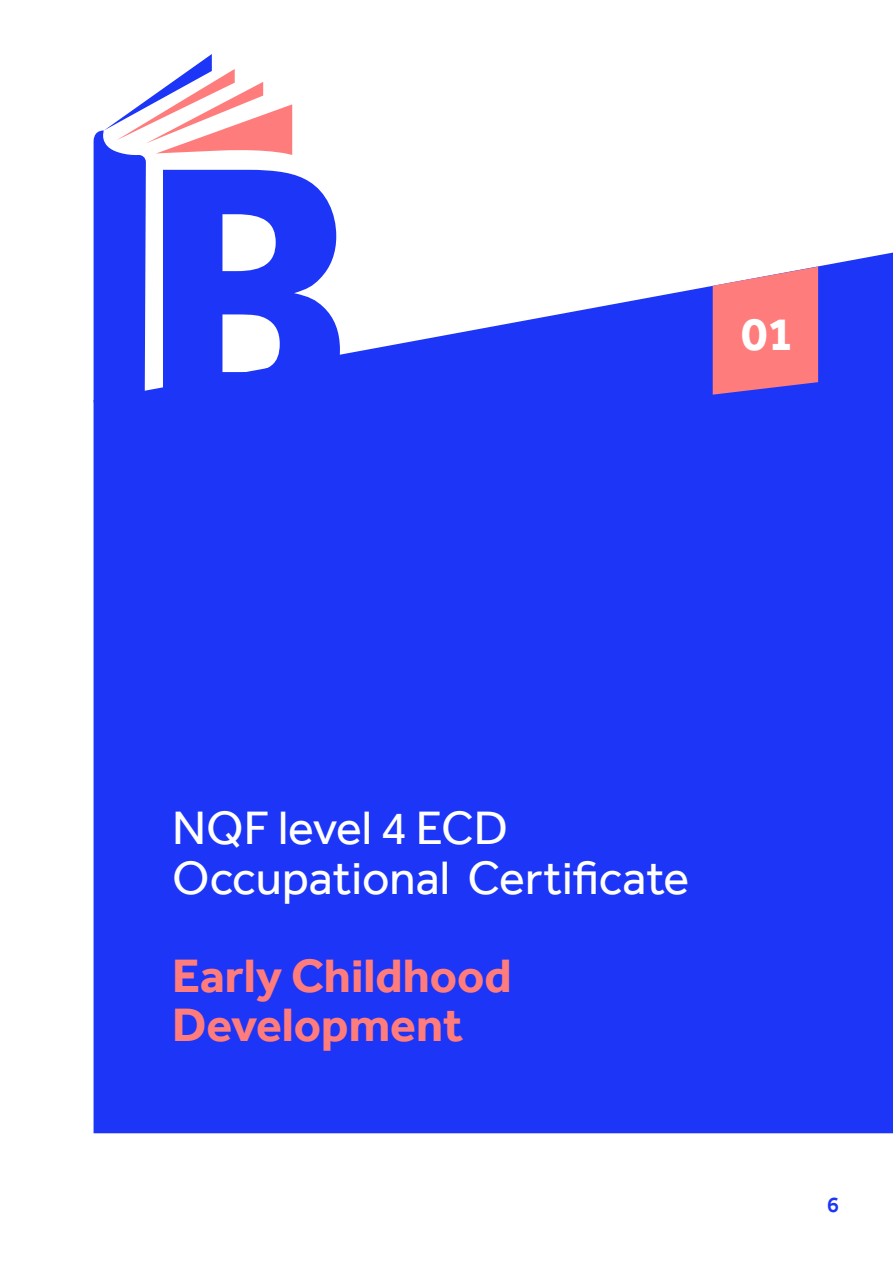
<style>
.page{position:relative;width:893px;height:1263px;background:#fff}
.page>*{position:absolute;margin:0;border:0;box-sizing:border-box;transform-origin:0 0}
.t1{font:700 48.6px "Effra";color:#fff}
.t2{font:48.15px/49.2px "Effra";color:#fff}
.t3{font:700 48.15px/49.2px "Effra";color:#ff7c7c}
.t4{font:500 22.5px "Effra";color:#1c35f7}
</style>
<div class="page">
<div style="left:94px;top:253px;width:799px;height:880px;background:#1c35f7"></div>
<svg style="left:93px;top:54px;width:247px;height:366px"></svg>
<svg style="left:713px;top:267px;width:105px;height:128px;background:#f3818b"></svg>
<p class="t1" style="left:741px;top:305px;width:54px">01</p>
<p class="t2" style="left:172px;top:803px;width:519px">NQF level 4 ECD<br>Occupational Certificate</p>
<p class="t3" style="left:172px;top:951px;width:341px">Early Childhood<br>Development</p>
<p class="t4" style="left:827px;top:1191px;width:14px">6</p>
</div>
